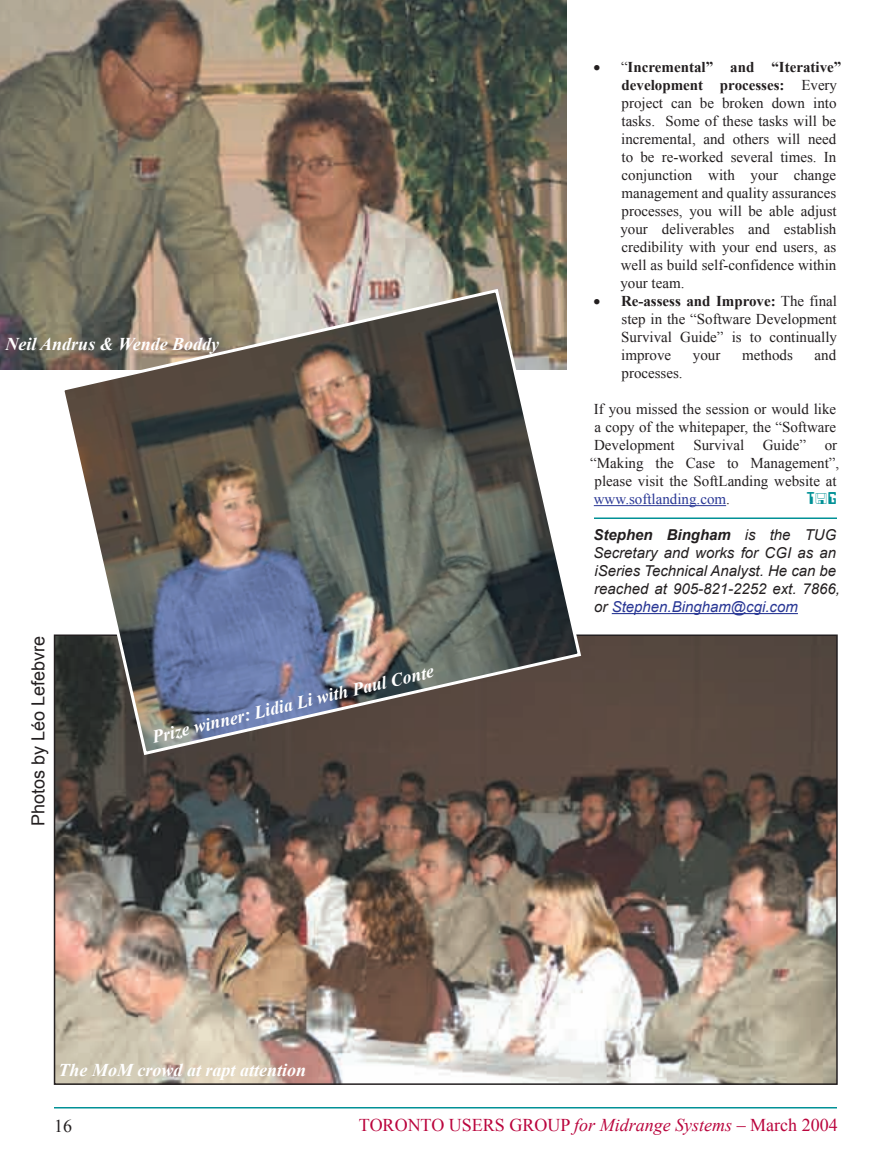
<style>
.page{position:relative;width:891px;height:1161px;background:#fff}
.page>*{position:absolute;margin:0;border:0;box-sizing:border-box;transform-origin:0 0}
.t1{font:italic 700 18px "Times New Roman";color:#fff}
.t2{font:18px "Times New Roman";color:#ba053d}
.t3{font:18px "Arial";color:#231f20}
.t4{font:18px "Times New Roman";color:#231f20}
.t5{font:15px/18px "Times New Roman";color:#231f20}
.t6{font:italic 15px/18px "Arial";color:#231f20}
.t7{font:15px "Keypunch Plain";color:#019196}
.s1{font-weight:700}
.s2{color:#293795}
.s3{font-style:italic}
</style>
<div class="page">
<hr style="left:54px;top:1107px;width:783px;height:1px;background:#019196">
<hr style="left:594px;top:518px;width:243px;height:1px;background:#019196">
<hr style="left:594px;top:505px;width:132px;height:1px;background:#293795">
<hr style="left:612px;top:613px;width:186px;height:1px;background:#293795">
<img style="left:57px;top:637px;width:778px;height:445px">
<img style="left:0;top:0;width:567px;height:369px">
<img style="left:59px;top:287px;width:524px;height:470px">
<p class="t1" style="left:5px;top:331px;width:215px">Neil Andrus &amp; Wende Boddy</p>
<p class="t3" style="left:26px;top:826px;width:192px;rotate:-90deg">Photos by Léo Lefebvre</p>
<p class="t1" style="left:149px;top:724px;width:291px;rotate:-13deg">Prize winner: Lidia Li with Paul Conte</p>
<p class="t1" style="left:59px;top:1057px;width:249px">The MoM crowd at rapt attention</p>
<p class="t5" style="left:620px;top:58px;width:222px;text-indent:-27px">• “<span class="s1">Incremental” and “Iterative” development processes:</span> Every project can be broken down into tasks. Some of these tasks will be incremental, and others will need to be re-worked several times. In conjunction with your change management and quality assurances processes, you will be able adjust your deliverables and establish credibility with your end users, as well as build self-confidence within your team.</p>
<p class="t5" style="left:621px;top:292px;width:217px;text-align:justify;text-indent:-28px">• <span class="s1">Re-assess and Improve:</span> The final step in the “Software Development Survival Guide” is to continually improve</p>
<p class="t5" style="left:693px;top:346px;width:29px">your</p>
<p class="t5" style="left:742px;top:346px;width:52px">methods</p>
<p class="t5" style="left:815px;top:346px;width:23px">and</p>
<p class="t5" style="left:622px;top:364px;width:63px">processes.</p>
<p class="t5" style="left:590px;top:400px;width:251px">If you missed the session or would like a copy of the whitepaper, the “Software Development Survival Guide” or “Making the Case to Management”, please visit the SoftLanding website at <span class="s2">www.softlanding.com</span>.</p>
<p class="t7" style="left:807px;top:489px;width:32px">T G</p>
<p class="t6" style="left:593px;top:526px;width:248px"><span class="s1">Stephen Bingham</span> is the TUG<br>Secretary and works for CGI as an iSeries Technical Analyst. He can be reached at 905-821-2252 ext. 7866, or <span class="s2">Stephen.Bingham@cgi.com</span></p>
<p class="t4" style="left:54px;top:1114px;width:19px">16</p>
<p class="t2" style="left:359px;top:1113px;width:480px">TORONTO USERS GROUP <span class="s3">for Midrange Systems</span> – March 2004</p>
</div>
